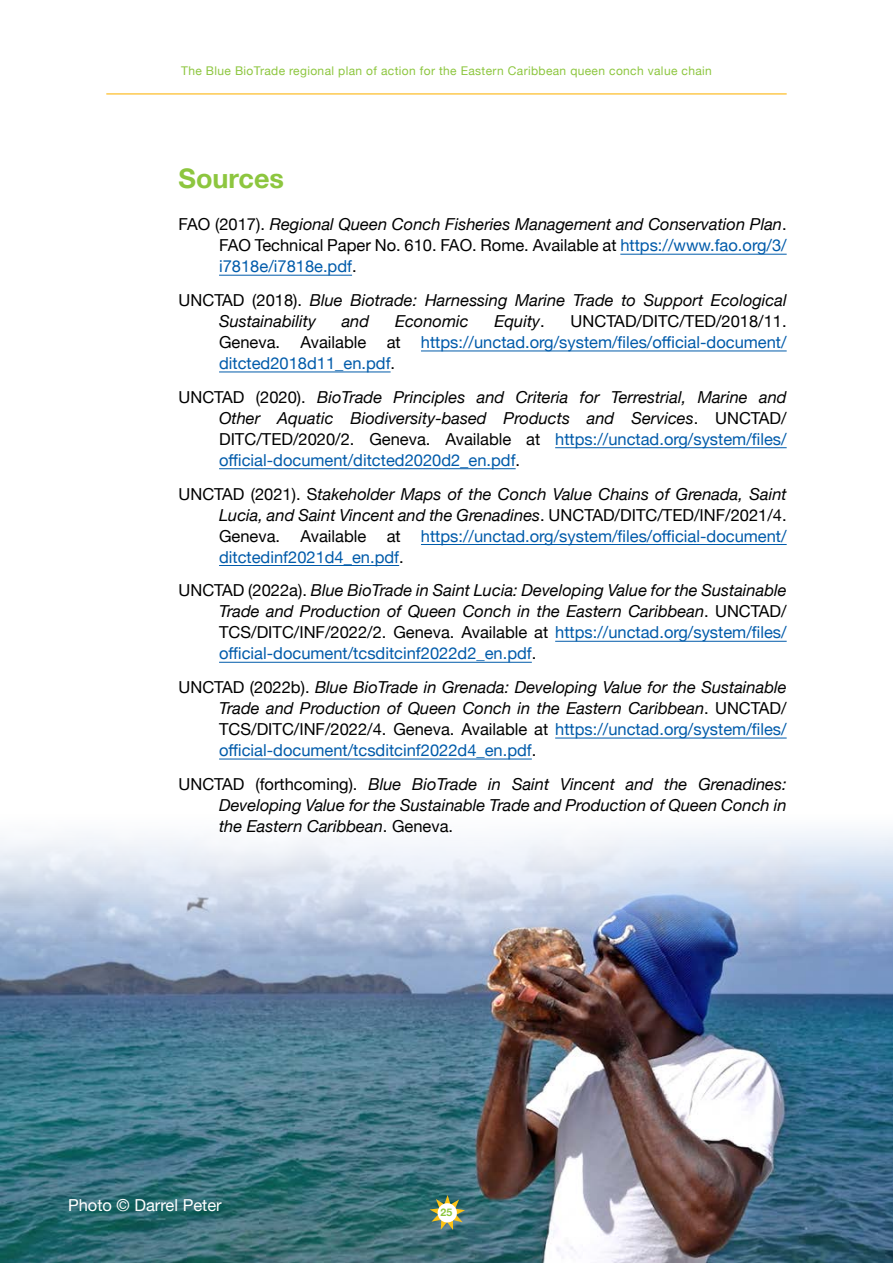
<style>
.page{position:relative;width:893px;height:1263px;background:#fff}
.page>*{position:absolute;margin:0;border:0;box-sizing:border-box;transform-origin:0 0}
.t1{font:700 27px "Helvetica Neue";color:#8dc63f}
.t2{font:italic 16.5px/21px "Helvetica Neue";color:#000;text-align:justify}
.t3{font:16.5px/21px "Helvetica Neue";color:#000;text-align:justify}
.t4{font:16.5px/21px "Helvetica Neue";color:#005baa;text-align:justify}
.t5{font:16.5px "Helvetica Neue";color:#fff}
.t6{font:12px "Helvetica Neue";letter-spacing:.03em;color:#8dc63f}
.t7{font:700 10.5px "Helvetica Neue";color:#8dc63f}
.s1{font-style:italic}
.s2{color:#005baa}
.s3{font-style:normal}
.s4{color:#000}
.s5{font-style:normal;color:#005baa}
</style>
<div class="page">
<img style="left:0;top:829px;width:893px;height:434px">
<hr style="left:620px;top:254px;width:167px;height:1px;background:#005baa">
<hr style="left:219px;top:275px;width:133px;height:1px;background:#005baa">
<hr style="left:421px;top:351px;width:366px;height:1px;background:#005baa">
<hr style="left:219px;top:372px;width:172px;height:1px;background:#005baa">
<hr style="left:555px;top:447px;width:232px;height:1px;background:#005baa">
<hr style="left:219px;top:468px;width:297px;height:1px;background:#005baa">
<hr style="left:421px;top:544px;width:366px;height:1px;background:#005baa">
<hr style="left:219px;top:565px;width:180px;height:1px;background:#005baa">
<hr style="left:555px;top:641px;width:232px;height:1px;background:#005baa">
<hr style="left:219px;top:662px;width:313px;height:1px;background:#005baa">
<hr style="left:555px;top:738px;width:232px;height:1px;background:#005baa">
<hr style="left:219px;top:759px;width:313px;height:1px;background:#005baa">
<svg style="left:430px;top:1195px;width:35px;height:35px"></svg>
<div style="left:438px;top:1203px;width:19px;height:19px;background:#fff;border-radius:50%"></div>
<hr style="left:106px;top:93px;width:681px;height:1px;background:#fdb714">
<p class="t6" style="left:181px;top:62px;width:532px">The Blue BioTrade regional plan of action for the Eastern Caribbean queen conch value chain</p>
<h1 class="t1" style="left:179px;top:157px;width:107px">Sources</h1>
<p class="t3" style="left:219px;top:215px;width:569px;text-indent:-41px">FAO (2017). <span class="s1">Regional Queen Conch Fisheries Management and Conservation Plan</span>.<br>FAO Technical Paper No. 610. FAO. Rome. Available at <span class="s2">https://www.fao.org/3/ i7818e/i7818e.pdf</span>.</p>
<p class="t2" style="left:219px;top:291px;width:569px;text-indent:-40px"><span class="s3">UNCTAD (2018).</span> Blue Biotrade: Harnessing Marine Trade to Support Ecological<br>Sustainability</p>
<p class="t4" style="left:219px;top:312px;width:569px;text-indent:351px"><span class="s4">UNCTAD/DITC/TED/2018/11.<br>Geneva. Available at</span> https://unctad.org/system/files/official-document/ ditcted2018d11_en.pdf<span class="s4">.</span></p>
<p class="t2" style="left:219px;top:387px;width:569px;text-indent:-41px"><span class="s3">UNCTAD (2020).</span> BioTrade Principles and Criteria for Terrestrial, Marine and Other Aquatic Biodiversity-based Products and Services<span class="s3">. UNCTAD/ DITC/TED/2020/2. Geneva. Available at</span> <span class="s5">https://unctad.org/system/files/ official-document/ditcted2020d2_en.pdf</span><span class="s3">.</span></p>
<p class="t2" style="left:219px;top:484px;width:569px;text-indent:-41px"><span class="s3">UNCTAD (2021). S</span>takeholder Maps of the Conch Value Chains of Grenada, Saint Lucia, and Saint Vincent and the Grenadines<span class="s3">. UNCTAD/DITC/TED/INF/2021/4.<br>Geneva. Available at</span> <span class="s5">https://unctad.org/system/files/official-document/ ditctedinf2021d4_en.pdf</span><span class="s3">.</span></p>
<p class="t2" style="left:219px;top:581px;width:569px;text-indent:-41px"><span class="s3">UNCTAD (2022a).</span> Blue BioTrade in Saint Lucia: Developing Value for the Sustainable Trade and Production of Queen Conch in the Eastern Caribbean<span class="s3">. UNCTAD/ TCS/DITC/INF/2022/2. Geneva. Available at</span> <span class="s5">https://unctad.org/system/files/ official-document/tcsditcinf2022d2_en.pdf</span><span class="s3">.</span></p>
<p class="t2" style="left:219px;top:678px;width:569px;text-indent:-41px"><span class="s3">UNCTAD (2022b).</span> Blue BioTrade in Grenada: Developing Value for the Sustainable Trade and Production of Queen Conch in the Eastern Caribbean<span class="s3">. UNCTAD/ TCS/DITC/INF/2022/4. Geneva. Available at</span> <span class="s5">https://unctad.org/system/files/ official-document/tcsditcinf2022d4_en.pdf</span><span class="s3">.</span></p>
<p class="t2" style="left:219px;top:774px;width:569px;text-indent:-40px"><span class="s3">UNCTAD (forthcoming).</span> Blue BioTrade in Saint Vincent and the Grenadines:<br>Developing Value for the Sustainable Trade and Production of Queen Conch in the Eastern Caribbean<span class="s3">. Geneva.</span></p>
<p class="t2" style="left:342px;top:312px;width:29px">and</p>
<p class="t2" style="left:395px;top:312px;width:75px">Economic</p>
<p class="t2" style="left:494px;top:312px;width:52px">Equity<span class="s3">.</span></p>
<p class="t5" style="left:68px;top:1193px;width:155px">Photo © Darrel Peter</p>
<p class="t7" style="left:441px;top:1204px;width:13px">25</p>
</div>
